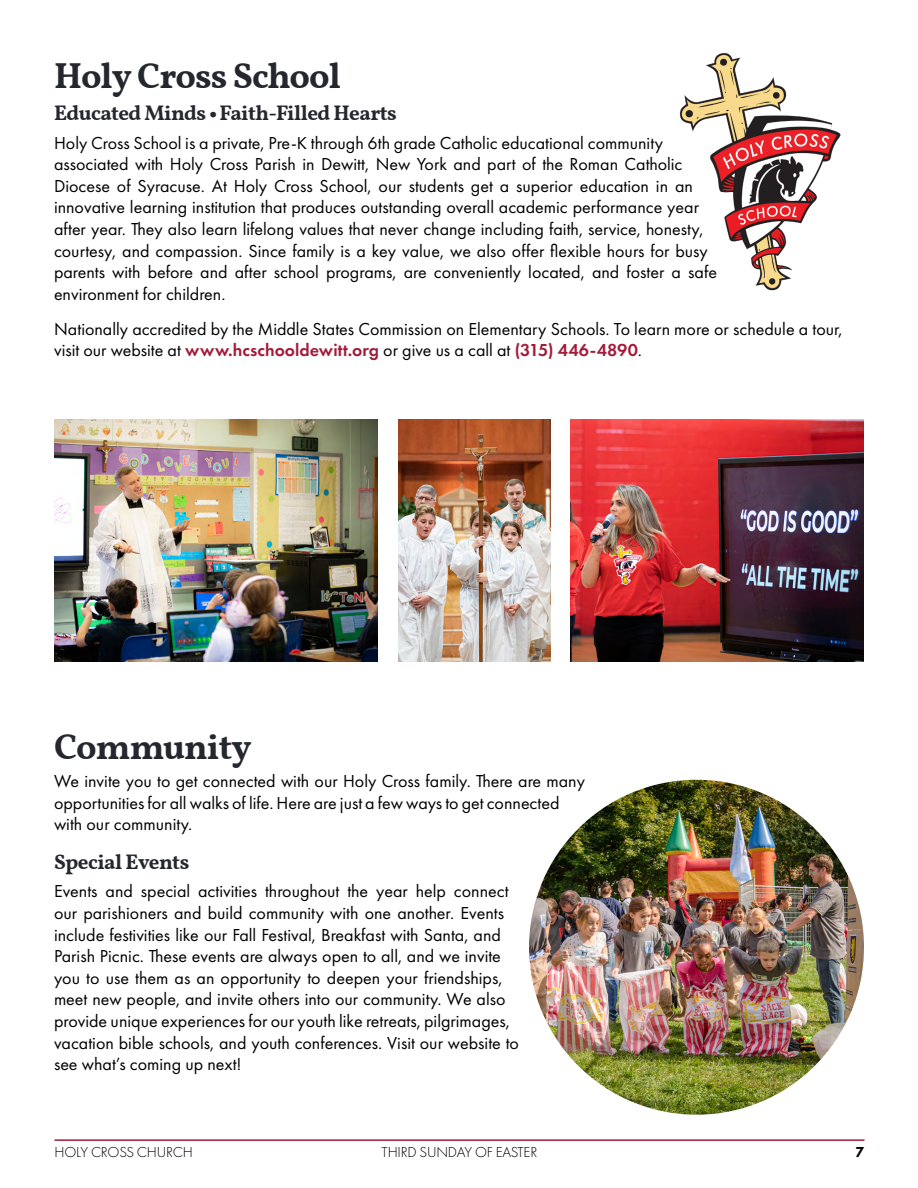
<style>
.page{position:relative;width:918px;height:1188px;background:#fff}
.page>*{position:absolute;margin:0;border:0;box-sizing:border-box;transform-origin:0 0}
.t1{font:700 36px "Vollkorn";letter-spacing:-.025em;color:#25272e}
.t2{font:700 21px "Vollkorn";letter-spacing:-.025em;color:#25272e}
.t3{font:18px/21.6px "Futura PT";color:#000}
.t4{font:300 15px "Futura PT";letter-spacing:-.015em;color:#000}
.t5{font:800 15px "Futura PT";color:#000}
.s1{font-weight:600;color:#a21c3a}
</style>
<div class="page">
<hr style="left:54px;top:1139px;width:810px;height:2px;background:#a21c3a">
<img style="left:679px;top:52px;width:162px;height:239px">
<img style="left:54px;top:419px;width:324px;height:242px">
<img style="left:398px;top:419px;width:152px;height:242px">
<img style="left:570px;top:419px;width:294px;height:242px">
<img style="left:529px;top:780px;width:335px;height:335px;border-radius:167px">
<h1 class="t1" style="left:54px;top:49px;width:289px">Holy Cross School</h1>
<p class="t2" style="left:54px;top:97px;width:344px">Educated Minds • Faith-Filled Hearts</p>
<p class="t3" style="left:54px;top:132px;width:665px">Holy Cross School is a private, Pre-K through 6th grade Catholic educational community associated with Holy Cross Parish in Dewitt, New York and part of the Roman Catholic Diocese of Syracuse. At Holy Cross School, our students get a superior education in an innovative learning institution that produces outstanding overall academic performance year after year. They also learn lifelong values that never change including faith, service, honesty, courtesy, and compassion. Since family is a key value, we also offer flexible hours for busy parents with before and after school programs, are conveniently located, and foster a safe environment for children.</p>
<p class="t3" style="left:54px;top:318px;width:790px">Nationally accredited by the Middle States Commission on Elementary Schools. To learn more or schedule a tour, visit our website at <span class="s1">www.hcschooldewitt.org</span> or give us a call at <span class="s1">(315) 446-4890</span>.</p>
<h1 class="t1" style="left:54px;top:719px;width:199px">Community</h1>
<p class="t3" style="left:54px;top:770px;width:533px">We invite you to get connected with our Holy Cross family. There are many opportunities for all walks of life. Here are just a few ways to get connected with our community.</p>
<p class="t2" style="left:54px;top:846px;width:137px">Special Events</p>
<p class="t3" style="left:54px;top:880px;width:467px">Events and special activities throughout the year help connect our parishioners and build community with one another. Events include festivities like our Fall Festival, Breakfast with Santa, and Parish Picnic. These events are always open to all, and we invite you to use them as an opportunity to deepen your friendships, meet new people, and invite others into our community. We also provide unique experiences for our youth like retreats, pilgrimages, vacation bible schools, and youth conferences. Visit our website to see what’s coming up next!</p>
<p class="t4" style="left:55px;top:1143px;width:140px">HOLY CROSS CHURCH</p>
<p class="t4" style="left:382px;top:1143px;width:157px">THIRD SUNDAY OF EASTER</p>
<p class="t5" style="left:855px;top:1142px;width:10px">7</p>
</div>
